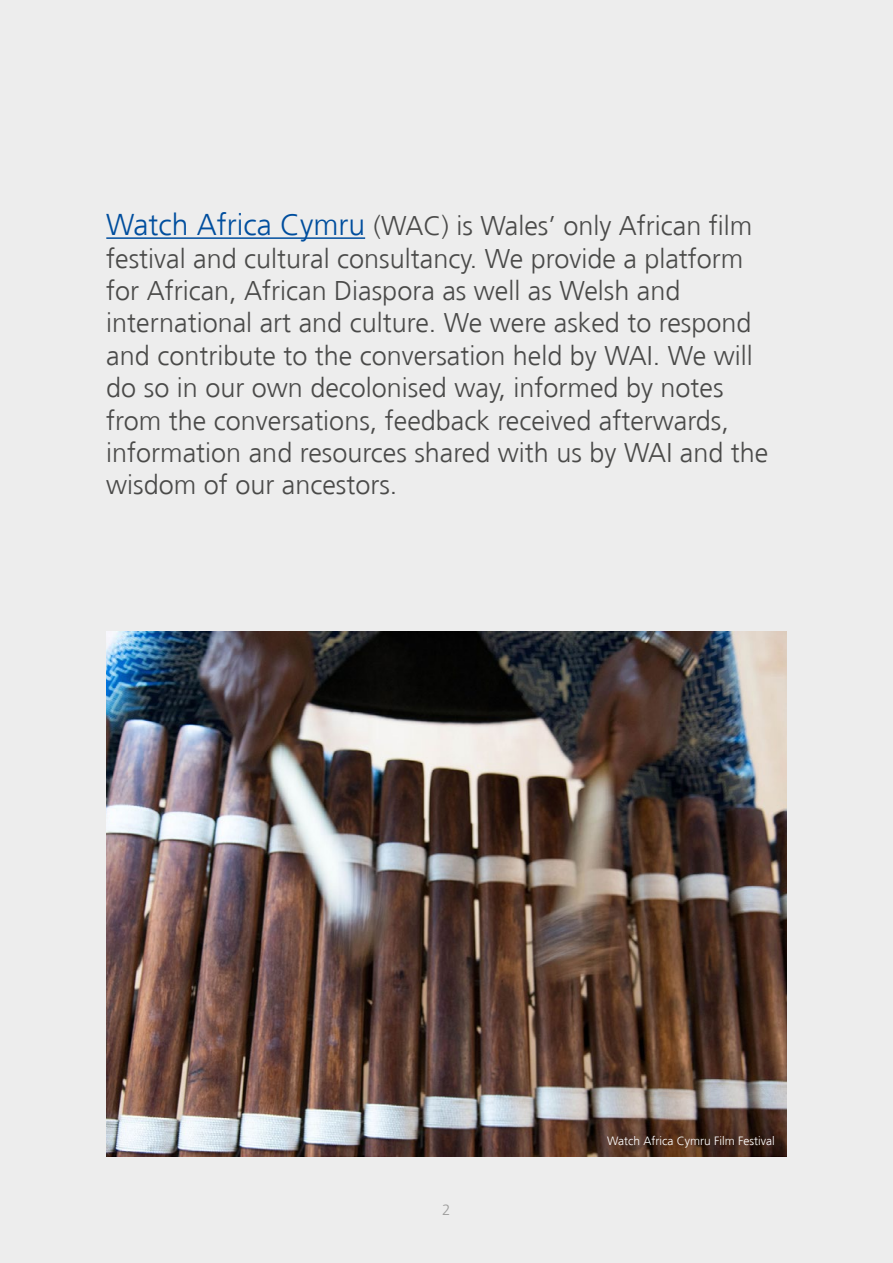
<style>
.page{position:relative;width:893px;height:1263px;background:#ededed}
.page>*{position:absolute;margin:0;border:0;box-sizing:border-box;transform-origin:0 0}
.t1{font:300 27px/32.4px "Frutiger";color:#4a4a49}
.t2{font:300 15px "Frutiger";color:#9d9d9c}
.t3{font:300 12px "Frutiger";color:#fff}
.s1{font-size:30px;color:#004e9e}
</style>
<div class="page">
<hr style="left:106px;top:237px;width:259px;height:2px;background:#004e9e">
<img style="left:106px;top:631px;width:681px;height:526px">
<p class="t1" style="left:106px;top:210px;width:664px"><span class="s1">Watch Africa Cymru</span> (WAC) is Wales’ only African film festival and cultural consultancy. We provide a platform for African, African Diaspora as well as Welsh and international art and culture. We were asked to respond and contribute to the conversation held by WAI. We will do so in our own decolonised way, informed by notes from the conversations, feedback received afterwards, information and resources shared with us by WAI and the wisdom of our ancestors.</p>
<p class="t2" style="left:442px;top:1201px;width:10px">2</p>
<p class="t3" style="left:607px;top:1134px;width:169px">Watch Africa Cymru Film Festival</p>
</div>
